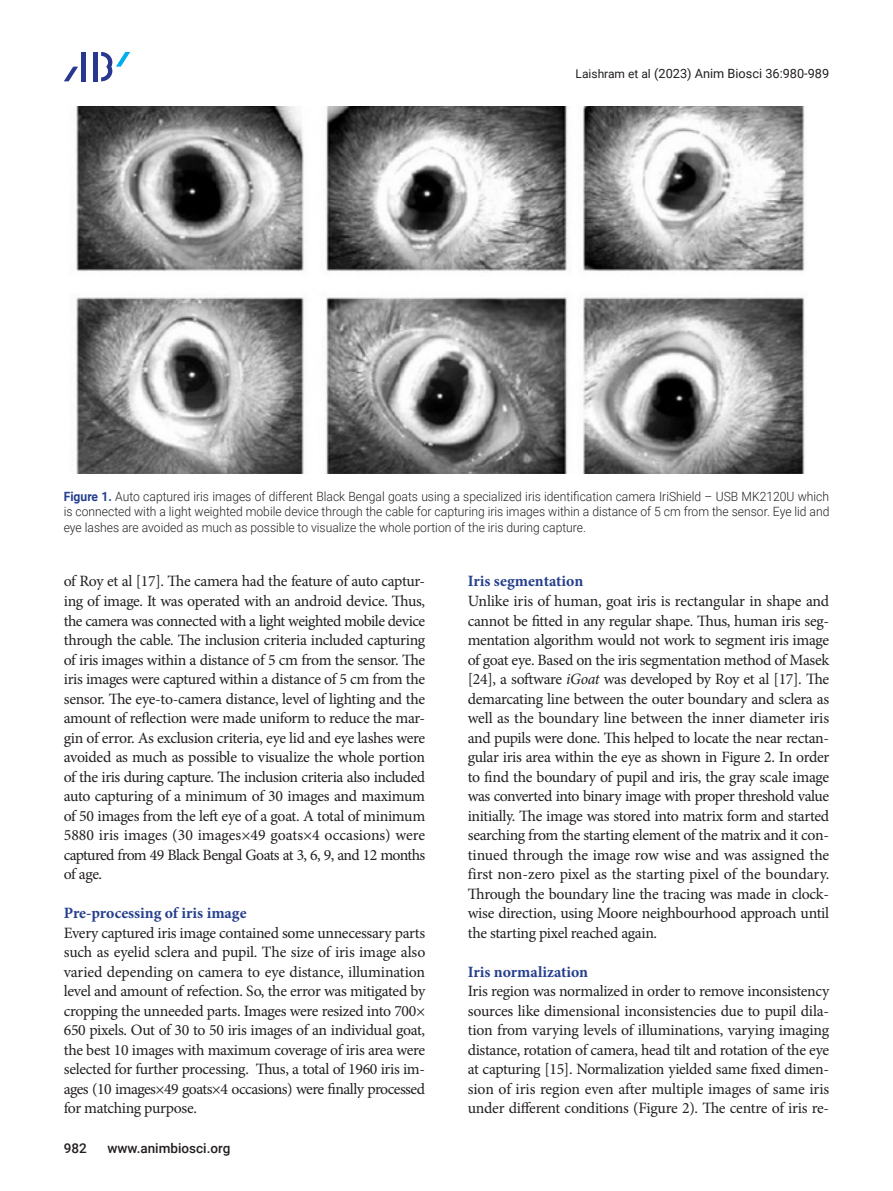
<style>
.page{position:relative;width:893px;height:1191px;background:#fff}
.page>*{position:absolute;margin:0;border:0;box-sizing:border-box;transform-origin:0 0}
.본문{font:15.75px/19.5px "Minion Pro";letter-spacing:-.03em;color:#231f20;text-align:justify}
.중제목{font:700 15.75px "Minion Pro";color:#253f8e}
.t1{font:500 13.5px "Roboto";color:#231f20}
.표_그림__제목{font:300 12.75px/15px "Roboto";color:#231f20;text-align:justify;scale:.95 1}
.t2{font:12.75px "Roboto";color:#231f20}
.s1{font-size:12px}
.s2{font-weight:700;color:#253f8e}
.s3{font-style:italic}
</style>
<div class="page">
<div style="left:93px;top:52px;width:5px;height:29px;background:#283890"></div>
<hr style="left:82px;top:52px;width:4px;height:29px;background:#283890">
<svg style="left:64px;top:67px;width:14px;height:14px"></svg>
<svg style="left:101px;top:52px;width:29px;height:29px"></svg>
<img style="left:76px;top:106px;width:729px;height:367px">
<p class="t2" style="left:576px;top:65px;width:255px"><span class="s1">Laishram et al</span> (2023) Anim Biosci 36:980-989</p>
<p class="표_그림__제목" style="left:64px;top:489px;width:807px"><span class="s2">Figure 1.</span> Auto captured iris images of different Black Bengal goats using a specialized iris identification camera IriShield – USB MK2120U which is connected with a light weighted mobile device through the cable for capturing iris images within a distance of 5 cm from the sensor. Eye lid and eye lashes are avoided as much as possible to visualize the whole portion of the iris during capture.</p>
<p class="본문" style="left:64px;top:572px;width:363px">of Roy et al [17]. The camera had the feature of auto captur&shy;ing of image. It was operated with an android device. Thus, the camera was connected with a light weighted mobile device through the cable. The inclusion criteria included capturing of iris images within a distance of 5 cm from the sensor. The iris images were captured within a distance of 5 cm from the sensor. The eye-to-camera distance, level of lighting and the amount of reflection were made uniform to reduce the mar&shy;gin of error. As exclusion criteria, eye lid and eye lashes were avoided as much as possible to visualize the whole portion of the iris during capture. The inclusion criteria also included auto capturing of a minimum of 30 images and maximum of 50 images from the left eye of a goat. A total of minimum 5880 iris images (30 images×49 goats×4 occasions) were captured from 49 Black Bengal Goats at 3, 6, 9, and 12 months of age.</p>
<p class="중제목" style="left:64px;top:902px;width:184px">Pre-processing of iris image</p>
<p class="본문" style="left:64px;top:923px;width:363px">Every captured iris image contained some unnecessary parts such as eyelid sclera and pupil. The size of iris image also varied depending on camera to eye distance, illumination level and amount of refection. So, the error was mitigated by cropping the unneeded parts. Images were resized into 700× 650 pixels. Out of 30 to 50 iris images of an individual goat, the best 10 images with maximum coverage of iris area were selected for further processing. Thus, a total of 1960 iris im&shy;ages (10 images×49 goats×4 occasions) were finally processed for matching purpose.</p>
<p class="t1" style="left:64px;top:1138px;width:25px">982</p>
<p class="t1" style="left:107px;top:1138px;width:125px">www.animbiosci.org</p>
<p class="중제목" style="left:468px;top:570px;width:117px">Iris segmentation</p>
<p class="본문" style="left:468px;top:591px;width:363px">Unlike iris of human, goat iris is rectangular in shape and cannot be fitted in any regular shape. Thus, human iris seg&shy;mentation algorithm would not work to segment iris image of goat eye. Based on the iris segmentation method of Masek [24], a software <span class="s3">iGoat</span> was developed by Roy et al [17]. The demarcating line between the outer boundary and sclera as well as the boundary line between the inner diameter iris and pupils were done. This helped to locate the near rectan&shy;gular iris area within the eye as shown in Figure 2. In order to find the boundary of pupil and iris, the gray scale image was converted into binary image with proper threshold value initially. The image was stored into matrix form and started searching from the starting element of the matrix and it con&shy;tinued through the image row wise and was assigned the first non-zero pixel as the starting pixel of the boundary.<br>Through the boundary line the tracing was made in clock&shy;wise direction, using Moore neighbourhood approach until the starting pixel reached again.</p>
<p class="중제목" style="left:468px;top:960px;width:122px">Iris normalization</p>
<p class="본문" style="left:468px;top:981px;width:363px">Iris region was normalized in order to remove inconsistency sources like dimensional inconsistencies due to pupil dila&shy;tion from varying levels of illuminations, varying imaging distance, rotation of camera, head tilt and rotation of the eye at capturing [15]. Normalization yielded same fixed dimen&shy;sion of iris region even after multiple images of same iris under different conditions (Figure 2). The centre of iris re-</p>
</div>
